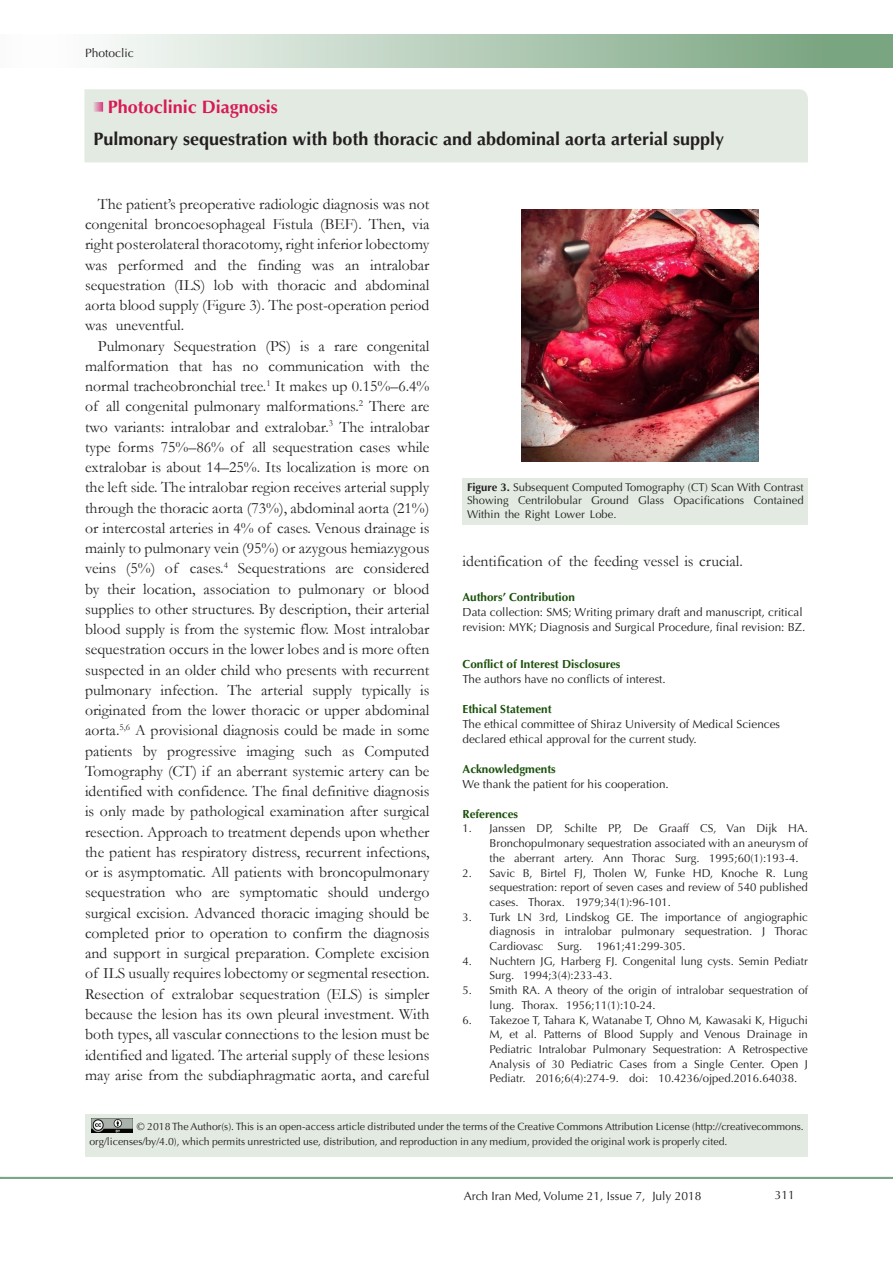
<style>
.page{position:relative;width:893px;height:1263px;background:#fff}
.page>*{position:absolute;margin:0;border:0;box-sizing:border-box;transform-origin:0 0}
.t1{font:700 18px "Optima LT Std";color:#231f20}
.t2{font:700 18px "Optima LT Std";color:#d71a56}
.t3{font:15.75px/20.2px "Garamond";color:#212121;text-align:justify}
.t4{font:12px "Optima LT Std";color:#231f20}
.t5{font:11.7px/15px "Optima LT Std";color:#231f20}
.t6{font:700 11.7px "Optima LT Std";color:#19500a}
.t7{font:11.4px/14.7px "Optima LT Std";color:#231f20;text-align:justify}
.t8{font:11.25px/13.5px "Optima LT Std";color:#212121;text-align:justify}
.t9{font:10.5px/15px "Optima LT Std";color:#231f20}
.s1{color:#231f20}
.s2{font-weight:700}
.s3{color:#333}
</style>
<div class="page">
<div style="left:0;top:1177px;width:893px;height:2px;background:#0099e5;border:1px solid #7aa581"></div>
<div style="left:0;top:35px;width:892px;height:33px;background:linear-gradient(to right,#fff,#719f79)"></div>
<div style="left:84px;top:89px;width:724px;height:73px;background:#e3eae2"></div>
<svg style="left:94px;top:102px;width:9px;height:10px"></svg>
<div style="left:85px;top:1114px;width:723px;height:43px;background:#e3eae2"></div>
<img style="left:92px;top:1118px;width:40px;height:14px">
<div style="left:463px;top:478px;width:345px;height:47px;background:#e3eae2"></div>
<img style="left:522px;top:210px;width:237px;height:251px">
<p class="t4" style="left:85px;top:46px;width:50px">Photoclic</p>
<p class="t2" style="left:108px;top:96px;width:172px">Photoclinic Diagnosis</p>
<p class="t1" style="left:93px;top:128px;width:632px">Pulmonary sequestration with both thoracic and abdominal aorta arterial supply</p>
<p class="t3" style="left:85px;top:193px;width:346px;text-indent:13px">The patient’s preoperative radiologic diagnosis was not congenital broncoesophageal Fistula (BEF). Then, via right posterolateral thoracotomy, right inferior lobectomy was performed and the finding was an <span class="s1">intralobar </span>sequestration (ILS) lob with thoracic and abdominal aorta blood supply (Figure 3). The post-operation period was uneventful.</p>
<p class="t3" style="left:85px;top:335px;width:346px;text-indent:13px">Pulmonary Sequestration (PS) is a rare congenital malformation that has no communication with the normal tracheobronchial tree.<sup>1</sup> It makes up 0.15%–6.4% of all congenital pulmonary malformations.<sup>2</sup> There are two variants: <span class="s1">intralobar</span> and <span class="s1">extralobar</span>.<sup>3</sup> The <span class="s1">intralobar </span>type forms 75%–86% of all sequestration cases while <span class="s1">extralobar</span> is about 14–25%. Its localization is more on the left side. The <span class="s1">intralobar region</span> receives arterial supply through the thoracic aorta (73%), abdominal aorta (21%) or intercostal arteries in 4% of cases. Venous drainage is mainly <span class="s1">to</span> pulmonary vein (95%) or azygous <span class="s1">hemiazygous </span>veins (5%) of cases.<sup>4</sup> Sequestrations are considered by their location, association to pulmonary or blood supplies to other structures. By description, their arterial blood supply is from the systemic flow. Most intralobar sequestration occurs in the lower lobes and is more often suspected in an older child who presents with recurrent pulmonary infection. The arterial supply typically is originated from the lower thoracic or upper abdominal aorta.<sup>5,6</sup> A provisional diagnosis could be made in some patients by progressive imaging such as Computed Tomography (CT) if an aberrant systemic artery can be identified with confidence. The final definitive diagnosis is only made by pathological examination after surgical resection. Approach to treatment depends upon whether the patient has respiratory distress, recurrent infections, or is asymptomatic. All patients with broncopulmonary sequestration who are symptomatic should undergo surgical excision. Advanced thoracic imaging should be completed prior to operation to confirm the diagnosis and support in surgical preparation. Complete excision of ILS usually requires lobectomy or segmental resection.<br>Resection of extralobar sequestration (ELS) is simpler because the lesion has its own pleural investment. With both types, all vascular connections to the lesion must be identified and ligated. The arterial supply of these lesions may arise from the subdiaphragmatic aorta, and careful</p>
<p class="t8" style="left:467px;top:481px;width:338px"><span class="s2">Figure 3.</span> Subsequent Computed Tomography (CT) Scan With Contrast Showing Centrilobular Ground Glass Opacifications Contained Within the Right Lower Lobe<span class="s3">.</span></p>
<p class="t3" style="left:463px;top:550px;width:282px">identification of the feeding vessel is crucial.</p>
<p class="t6" style="left:463px;top:590px;width:114px">Authors’ Contribution</p>
<p class="t5" style="left:463px;top:605px;width:344px">Data collection: SMS; Writing primary draft and manuscript, critical revision: MYK; Diagnosis and Surgical Procedure, final revision: BZ.</p>
<p class="t6" style="left:463px;top:657px;width:159px">Conflict of Interest Disclosures</p>
<p class="t5" style="left:463px;top:671px;width:205px">The authors have no conflicts of interest.</p>
<p class="t6" style="left:463px;top:702px;width:91px">Ethical Statement</p>
<p class="t5" style="left:463px;top:716px;width:319px">The ethical committee of Shiraz University of Medical Sciences declared ethical approval for the current study.</p>
<p class="t6" style="left:463px;top:762px;width:95px">Acknowledgments</p>
<p class="t5" style="left:463px;top:776px;width:208px">We thank the patient for his cooperation.</p>
<p class="t6" style="left:463px;top:807px;width:57px">References</p>
<p class="t7" style="left:490px;top:821px;width:320px;text-indent:-27px">1. Janssen DP, Schilte PP, De Graaff CS, Van Dijk HA.<br>Bronchopulmonary sequestration associated with an aneurysm of the aberrant artery. Ann Thorac Surg. 1995;60(1):193-4.</p>
<p class="t7" style="left:490px;top:865px;width:320px;text-indent:-27px">2. Savic B, Birtel FJ, Tholen W, Funke HD, Knoche R. Lung sequestration: report of seven cases and review of 540 published cases. Thorax. 1979;34(1):96-101.</p>
<p class="t7" style="left:490px;top:909px;width:320px;text-indent:-27px">3. Turk LN 3rd, Lindskog GE. The importance of angiographic diagnosis in intralobar pulmonary sequestration. J Thorac Cardiovasc Surg. 1961;41:299-305.</p>
<p class="t7" style="left:490px;top:954px;width:320px;text-indent:-27px">4. Nuchtern JG, Harberg FJ. Congenital lung cysts. Semin Pediatr<br>Surg. 1994;3(4):233-43.</p>
<p class="t7" style="left:490px;top:983px;width:320px;text-indent:-27px">5. Smith RA. A theory of the origin of intralobar sequestration of lung. Thorax. 1956;11(1):10-24.</p>
<p class="t7" style="left:490px;top:1012px;width:320px;text-indent:-27px">6. Takezoe T, Tahara K, Watanabe T, Ohno M, Kawasaki K, Higuchi M, et al. Patterns of Blood Supply and Venous Drainage in Pediatric Intralobar Pulmonary Sequestration: A Retrospective Analysis of 30 Pediatric Cases from a Single Center. Open J Pediatr. 2016;6(4):274-9. doi: 10.4236/ojped.2016.64038.</p>
<p class="t9" style="left:89px;top:1119px;width:716px;text-indent:47px">© 2018 The Author(s). This is an open-access article distributed under the terms of the Creative Commons Attribution License (http://creativecommons. org/licenses/by/4.0), which permits unrestricted use, distribution, and reproduction in any medium, provided the original work is properly cited.</p>
<p class="t4" style="left:464px;top:1189px;width:239px">Arch Iran Med, Volume 21, Issue 7, July 2018</p>
<p class="t4" style="left:775px;top:1188px;width:22px">311</p>
</div>
